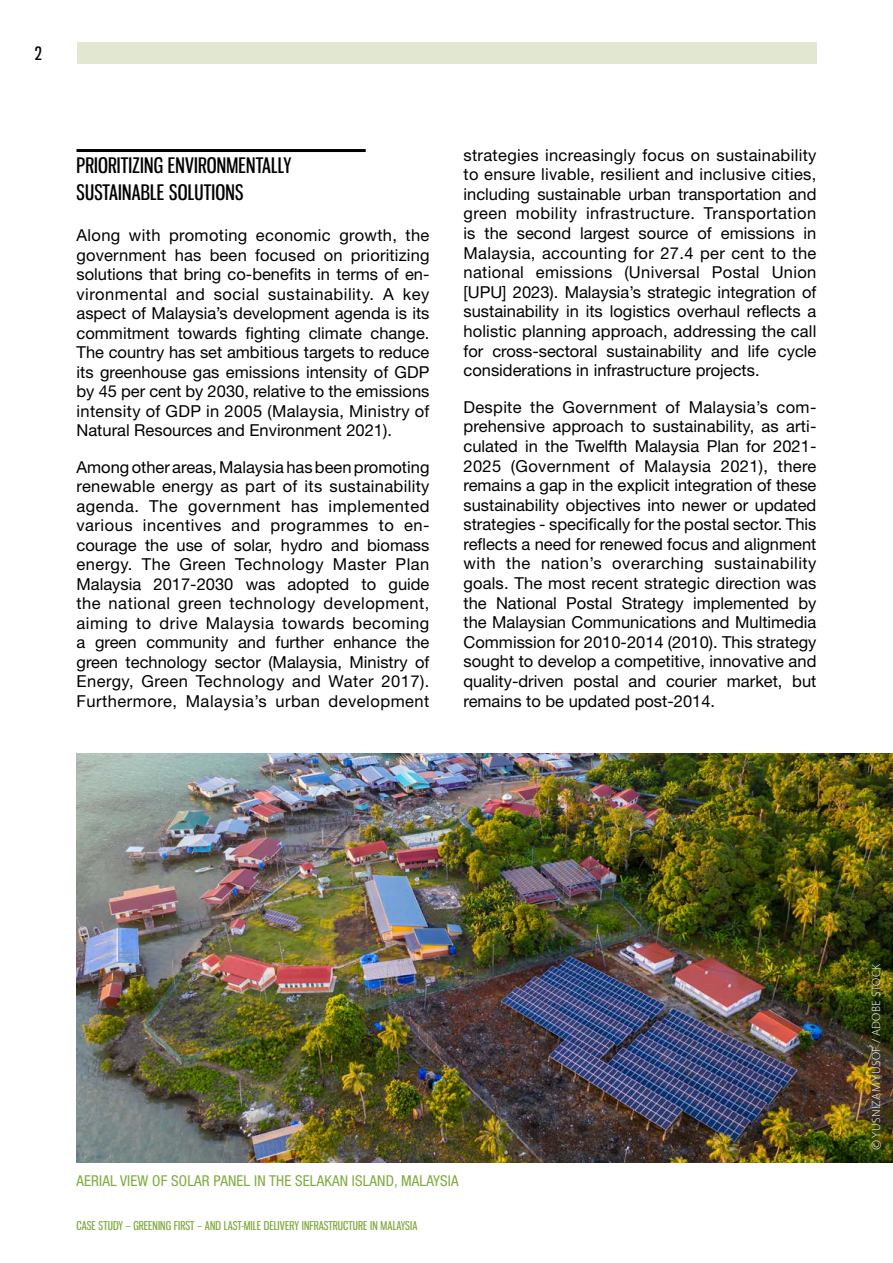
<style>
.page{position:relative;width:893px;height:1263px;background:#fff}
.page>*{position:absolute;margin:0;border:0;box-sizing:border-box;transform-origin:0 0}
.t1{font:21px/27px "Gnuolane Rg";letter-spacing:.01em;color:#000}
.t2{font:18px "Gnuolane Rg";color:#000}
.t3{font:16.5px/19.6px "Helvetica Neue LT Std";color:#000;text-align:justify}
.t4{font:condensed 15px "Helvetica Neue LT Std";letter-spacing:.01em;color:#80ab40}
.t5{font:12px "Gnuolane Rg";letter-spacing:.01em;color:#80ab40}
.t6{font:300 12px "Myriad Pro";letter-spacing:.03em;color:#fff}
.s1{font-size:15px}
</style>
<div class="page">
<div style="left:77px;top:43px;width:739px;height:21px;background:#e1e7d0"></div>
<hr style="left:77px;top:149px;width:289px;height:3px;background:#000">
<img style="left:77px;top:754px;width:816px;height:409px">
<p class="t2" style="left:35px;top:43px;width:9px">2</p>
<p class="t1" style="left:77px;top:152px;width:216px">PRIORITIZING ENVIRONMENTALLY<br>SUSTAINABLE SOLUTIONS</p>
<p class="t3" style="left:77px;top:225px;width:354px">Along with promoting economic growth, the government has been focused on prioritizing solutions that bring co-benefits in terms of en&shy;vironmental and social sustainability. A key aspect of Malaysia’s development agenda is its commitment towards fighting climate change.<br>The country has set ambitious targets to reduce its greenhouse gas emissions intensity of GDP by 45 per cent by 2030, relative to the emissions intensity of GDP in 2005 (Malaysia, Ministry of Natural Resources and Environment 2021).</p>
<p class="t3" style="left:77px;top:457px;width:354px">Among other areas, Malaysia has been promoting renewable energy as part of its sustainability agenda. The government has implemented various incentives and programmes to en&shy;courage the use of solar, hydro and biomass energy. The Green Technology Master Plan Malaysia 2017-2030 was adopted to guide the national green technology development, aiming to drive Malaysia towards becoming a green community and further enhance the green technology sector (Malaysia, Ministry of Energy, Green Technology and Water 2017).<br>Furthermore, Malaysia’s urban development</p>
<p class="t3" style="left:463px;top:145px;width:354px">strategies increasingly focus on sustainability to ensure livable, resilient and inclusive cities, including sustainable urban transportation and green mobility infrastructure. Transportation is the second largest source of emissions in Malaysia, accounting for 27.4 per cent to the national emissions (Universal Postal Union [UPU] 2023). Malaysia’s strategic integration of sustainability in its logistics overhaul reflects a holistic planning approach, addressing the call for cross-sectoral sustainability and life cycle considerations in infrastructure projects.</p>
<p class="t3" style="left:463px;top:397px;width:354px">Despite the Government of Malaysia’s com&shy;prehensive approach to sustainability, as arti&shy;culated in the Twelfth Malaysia Plan for 2021- 2025 (Government of Malaysia 2021), there remains a gap in the explicit integration of these sustainability objectives into newer or updated strategies - specifically for the postal sector. This reflects a need for renewed focus and alignment with the nation’s overarching sustainability goals. The most recent strategic direction was the National Postal Strategy implemented by the Malaysian Communications and Multimedia Commission for 2010-2014 (2010). This strategy sought to develop a competitive, innovative and quality-driven postal and courier market, but remains to be updated post-2014.</p>
<p class="t4" style="left:77px;top:1172px;width:384px">AERIAL VIEW OF SOLAR PANEL IN THE SELAKAN ISLAND, MALAYSIA</p>
<p class="t5" style="left:77px;top:1218px;width:342px">CASE STUDY – GREENING FIRST – AND LAST-MILE DELIVERY INFRASTRUCTURE IN MALAYSIA</p>
<p class="t6" style="left:869px;top:1150px;width:188px;rotate:-90deg"><span class="s1">©</span> YUSNIZAM YUSOF / ADOBE STOCK</p>
</div>
